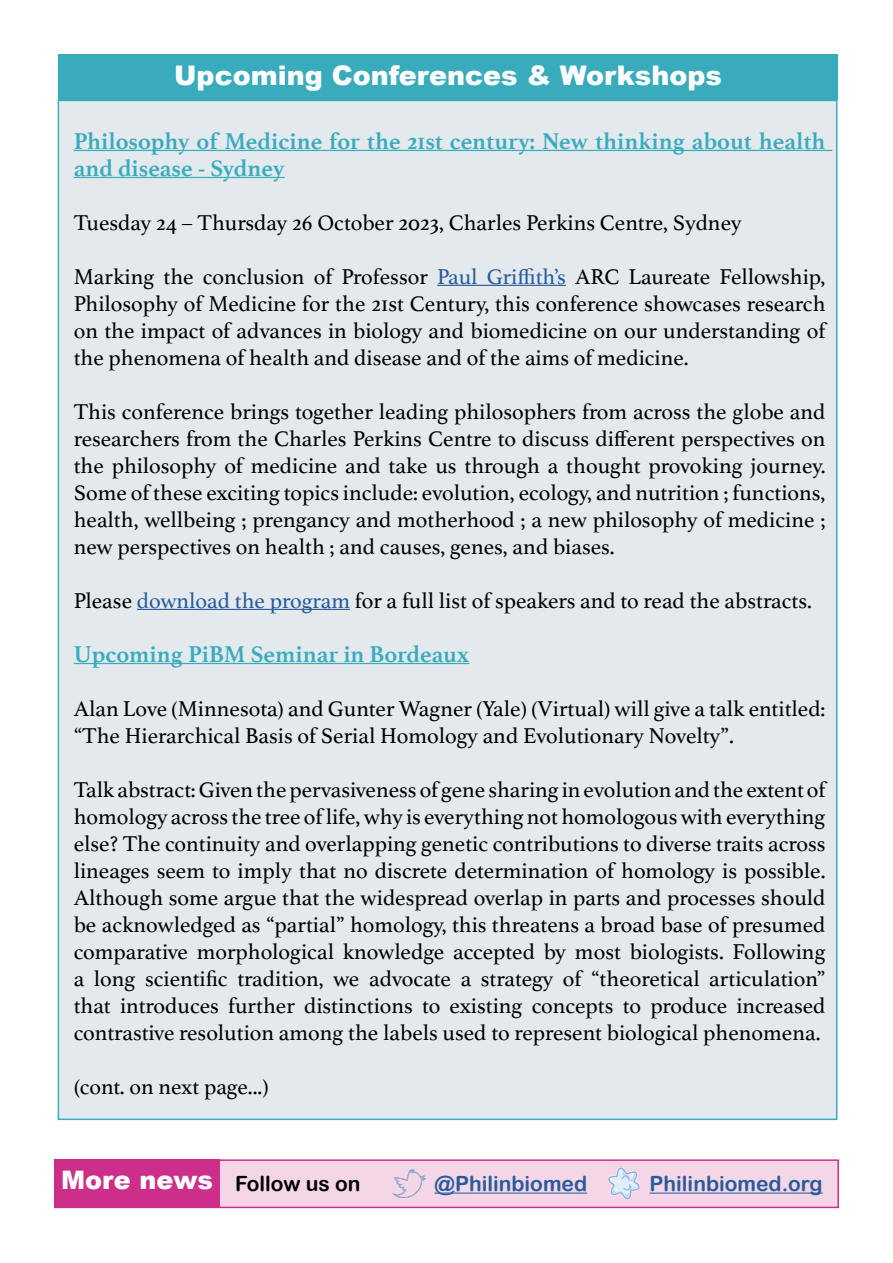
<style>
.page{position:relative;width:893px;height:1263px;background:#fff}
.page>*{position:absolute;margin:0;border:0;box-sizing:border-box;transform-origin:0 0}
.t1{font:900 27px "Arial";color:#fff}
.t2{font:700 24px/27px "Athelas";color:#38acbd}
.t3{font:22.5px/27px "Athelas";color:#000;text-align:justify}
.t4{font:21px "Arial Rounded MT Bold";color:#275b9b}
.t5{font:21px "Arial Rounded MT Bold";color:#000}
.s1{color:#275b9b}
.s2{font-family:"Arial";font-weight:900;font-size:25.5px;color:#fff}
</style>
<div class="page">
<div style="left:58px;top:54px;width:779px;height:46px;background:#38acbd"></div>
<div style="left:58px;top:100px;width:779px;height:1020px;background:#e3e9ed;border:2px solid #39acbd"></div>
<hr style="left:74px;top:150px;width:758px;height:1px;background:#38acbd">
<hr style="left:74px;top:177px;width:211px;height:1px;background:#38acbd">
<hr style="left:437px;top:285px;width:129px;height:1px;background:#275b9b">
<hr style="left:137px;top:609px;width:213px;height:1px;background:#275b9b">
<hr style="left:74px;top:663px;width:395px;height:1px;background:#38acbd">
<div style="left:54px;top:1159px;width:785px;height:49px;background:#f5d6e7;border:2px solid #cd2e89"></div>
<div style="left:54px;top:1159px;width:165px;height:48px;background:#cd2e89"></div>
<img style="left:393px;top:1169px;width:32px;height:28px">
<hr style="left:434px;top:1192px;width:153px;height:1px;background:#275b9b">
<img style="left:608px;top:1167px;width:32px;height:32px">
<hr style="left:650px;top:1192px;width:173px;height:1px;background:#275b9b">
<p class="t1" style="left:174px;top:55px;width:549px">Upcoming Conferences &amp; Workshops</p>
<p class="t2" style="left:74px;top:127px;width:753px">Philosophy of Medicine for the 21st century: New thinking about health and disease - Sydney</p>
<p class="t3" style="left:74px;top:208px;width:669px">Tuesday 24 – Thursday 26 October 2023, Charles Perkins Centre, Sydney</p>
<p class="t3" style="left:74px;top:262px;width:753px">Marking the conclusion of Professor <span class="s1">Paul Griffith’s</span> ARC Laureate Fellowship, Philosophy of Medicine for the 21st Century, this conference showcases research on the impact of advances in biology and biomedicine on our understanding of the phenomena of health and disease and of the aims of medicine.</p>
<p class="t3" style="left:74px;top:397px;width:753px">This conference brings together leading philosophers from across the globe and researchers from the Charles Perkins Centre to discuss different perspectives on the philosophy of medicine and take us through a thought provoking journey.<br>Some of these exciting topics include: evolution, ecology, and nutrition ; functions, health, wellbeing ; prengancy and motherhood ; a new philosophy of medicine ; new perspectives on health ; and causes, genes, and biases.</p>
<p class="t3" style="left:74px;top:586px;width:740px">Please <span class="s1">download the program</span> for a full list of speakers and to read the abstracts.</p>
<p class="t2" style="left:74px;top:640px;width:397px">Upcoming PiBM Seminar in Bordeaux</p>
<p class="t3" style="left:74px;top:694px;width:753px">Alan Love (Minnesota) and Gunter Wagner (Yale) (Virtual) will give a talk entitled: “The Hierarchical Basis of Serial Homology and Evolutionary Novelty”.</p>
<p class="t3" style="left:74px;top:775px;width:753px">Talk abstract: Given the pervasiveness of gene sharing in evolution and the extent of homology across the tree of life, why is everything not homologous with everything else? The continuity and overlapping genetic contributions to diverse traits across lineages seem to imply that no discrete determination of homology is possible.<br>Although some argue that the widespread overlap in parts and processes should be acknowledged as “partial” homology, this threatens a broad base of presumed comparative morphological knowledge accepted by most biologists. Following a long scientific tradition, we advocate a strategy of “theoretical articulation” that introduces further distinctions to existing concepts to produce increased contrastive resolution among the labels used to represent biological phenomena.</p>
<p class="t3" style="left:74px;top:1072px;width:197px">(cont. on next page...)</p>
<p class="t5" style="left:61px;top:1171px;width:301px"><span class="s2">More news</span> Follow us on</p>
<p class="t4" style="left:434px;top:1171px;width:154px">@Philinbiomed</p>
<p class="t4" style="left:650px;top:1171px;width:175px">Philinbiomed.org</p>
</div>
